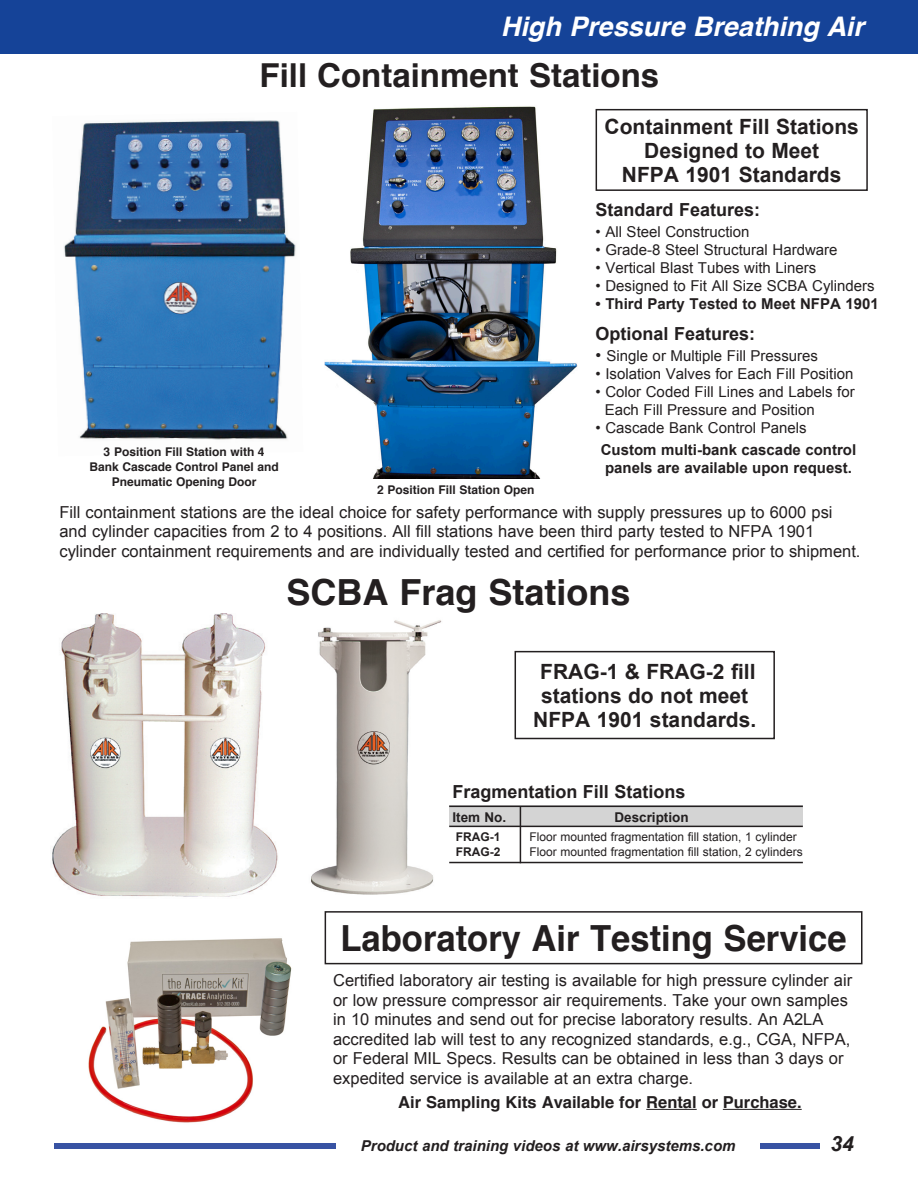
<style>
.page{position:relative;width:918px;height:1188px;background:#fff}
.page>*{position:absolute;margin:0;border:0;box-sizing:border-box;transform-origin:0 0}
.t1{font:700 36px "Helvetica";color:#231f20;scale:.96 1}
.t2{font:700 36px "Helvetica";color:#231f20}
.t3{font:700 33px "Helvetica";color:#231f20}
.t4{font:italic 700 27px "Helvetica";color:#fff}
.t5{font:700 21px/24px "Arial";color:#231f20;text-align:center}
.t6{font:italic 700 21px "Arial";color:#231f20}
.t7{font:700 18px "Arial";color:#231f20}
.t8{font:16.5px/19.5px "Arial";color:#231f20}
.t9{font:700 16.5px "Helvetica";color:#231f20}
.t10{font:15px "Arial";color:#231f20}
.t11{font:700 15px/18px "Arial";color:#231f20}
.t12{font:italic 700 15px "Arial";color:#231f20}
.t13{font:700 13.5px "Arial";color:#231f20}
.t14{font:700 12px/15px "Helvetica";color:#231f20;text-align:center}
.t15{font:12px "Arial";color:#231f20}
.t16{font:700 12px "Arial";color:#231f20}
.s1{font-size:16.5px}
</style>
<div class="page">
<div style="left:54px;top:1143px;width:803px;height:6px;background:#3853a3"></div>
<div style="left:336px;top:1134px;width:424px;height:24px;background:#fff"></div>
<img style="left:311px;top:620px;width:131px;height:275px">
<img style="left:64px;top:120px;width:232px;height:320px">
<img style="left:52px;top:613px;width:226px;height:284px">
<div style="left:325px;top:911px;width:537px;height:53px;border:2px solid #231f20"></div>
<hr style="left:646px;top:1109px;width:51px;height:1px;background:#231f20">
<hr style="left:723px;top:1109px;width:79px;height:1px;background:#231f20">
<div style="left:821px;top:1134px;width:43px;height:23px;background:#fff"></div>
<div style="left:0;top:0;width:918px;height:54px;background:#154398"></div>
<div style="left:596px;top:109px;width:272px;height:82px;border:2px solid #231f20"></div>
<div style="left:515px;top:651px;width:260px;height:88px;border:2px solid #231f20"></div>
<div style="left:449px;top:806px;width:354px;height:20px;background:linear-gradient(to right,#d3d3d3,#d4d4d4)"></div>
<hr style="left:449px;top:806px;width:354px;height:1px;background:#231f20">
<hr style="left:449px;top:826px;width:354px;height:1px;background:#231f20">
<hr style="left:520px;top:807px;width:1px;height:56px;background:#231f20">
<img style="left:324px;top:106px;width:254px;height:372px">
<hr style="left:449px;top:862px;width:354px;height:1px;background:#231f20">
<img style="left:88px;top:938px;width:204px;height:185px">
<p class="t4" style="left:501px;top:5px;width:365px">High Pressure Breathing Air</p>
<p class="t3" style="left:260px;top:49px;width:401px">Fill Containment Stations</p>
<p class="t5" style="left:605px;top:115px;width:256px">Containment Fill Stations<br>Designed to Meet</p>
<p class="t5" style="left:622px;top:163px;width:221px">NFPA 1901 Standards</p>
<p class="t14" style="left:89px;top:445px;width:191px">3 Position Fill Station with 4<br>Bank Cascade Control Panel and<br>Pneumatic Opening Door</p>
<p class="t14" style="left:377px;top:482px;width:159px">2 Position Fill Station Open</p>
<p class="t7" style="left:596px;top:198px;width:166px">Standard Features:</p>
<p class="t10" style="left:596px;top:222px;width:156px">• All Steel Construction</p>
<p class="t10" style="left:596px;top:240px;width:244px">• Grade-8 Steel Structural Hardware</p>
<p class="t10" style="left:596px;top:258px;width:222px">• Vertical Blast Tubes with Liners</p>
<p class="t10" style="left:596px;top:276px;width:281px">• Designed to Fit All Size SCBA Cylinders</p>
<p class="t11" style="left:596px;top:296px;width:285px">• Third Party Tested to Meet NFPA 1901</p>
<p class="t7" style="left:596px;top:321px;width:161px">Optional Features:</p>
<p class="t10" style="left:596px;top:345px;width:224px"><span class="s1">•</span> Single or Multiple Fill Pressures</p>
<p class="t10" style="left:596px;top:363px;width:259px">• Isolation Valves for Each Fill Position</p>
<p class="t10" style="left:596px;top:381px;width:261px">• Color Coded Fill Lines and Labels for</p>
<p class="t10" style="left:605px;top:399px;width:212px">Each Fill Pressure and Position</p>
<p class="t10" style="left:596px;top:417px;width:213px">• Cascade Bank Control Panels</p>
<p class="t11" style="left:601px;top:441px;width:257px">Custom multi-bank cascade control panels are available upon request.</p>
<p class="t8" style="left:59px;top:502px;width:775px">Fill containment stations are the ideal choice for safety performance with supply pressures up to 6000 psi and cylinder capacities from 2 to 4 positions. All fill stations have been third party tested to NFPA 1901</p>
<p class="t8" style="left:59px;top:541px;width:803px">cylinder containment requirements and are individually tested and certified for performance prior to shipment.</p>
<p class="t2" style="left:287px;top:563px;width:346px">SCBA Frag Stations</p>
<p class="t5" style="left:533px;top:660px;width:224px">FRAG-1 &amp; FRAG-2 fill stations do not meet<br>NFPA 1901 standards.</p>
<p class="t7" style="left:452px;top:780px;width:235px">Fragmentation Fill Stations</p>
<p class="t13" style="left:452px;top:808px;width:55px">Item No.</p>
<p class="t13" style="left:614px;top:808px;width:76px">Description</p>
<p class="t16" style="left:456px;top:829px;width:46px">FRAG-1</p>
<p class="t15" style="left:529px;top:829px;width:269px">Floor mounted fragmentation fill station, 1 cylinder</p>
<p class="t16" style="left:456px;top:844px;width:46px">FRAG-2</p>
<p class="t15" style="left:529px;top:844px;width:275px">Floor mounted fragmentation fill station, 2 cylinders</p>
<p class="t1" style="left:341px;top:910px;width:529px">Laboratory Air Testing Service</p>
<p class="t8" style="left:333px;top:971px;width:521px">Certified laboratory air testing is available for high pressure cylinder air</p>
<p class="t8" style="left:333px;top:990px;width:519px">or low pressure compressor air requirements. Take your own samples in 10 minutes and send out for precise laboratory results. An A2LA accredited lab will test to any recognized standards, e.g., CGA, NFPA,</p>
<p class="t8" style="left:333px;top:1049px;width:512px">or Federal MIL Specs. Results can be obtained in less than 3 days or expedited service is available at an extra charge.</p>
<p class="t9" style="left:398px;top:1089px;width:405px">Air Sampling Kits Available for Rental or Purchase.</p>
<p class="t12" style="left:361px;top:1136px;width:376px">Product and training videos at www.airsystems.com</p>
<p class="t6" style="left:831px;top:1130px;width:25px">34</p>
</div>
